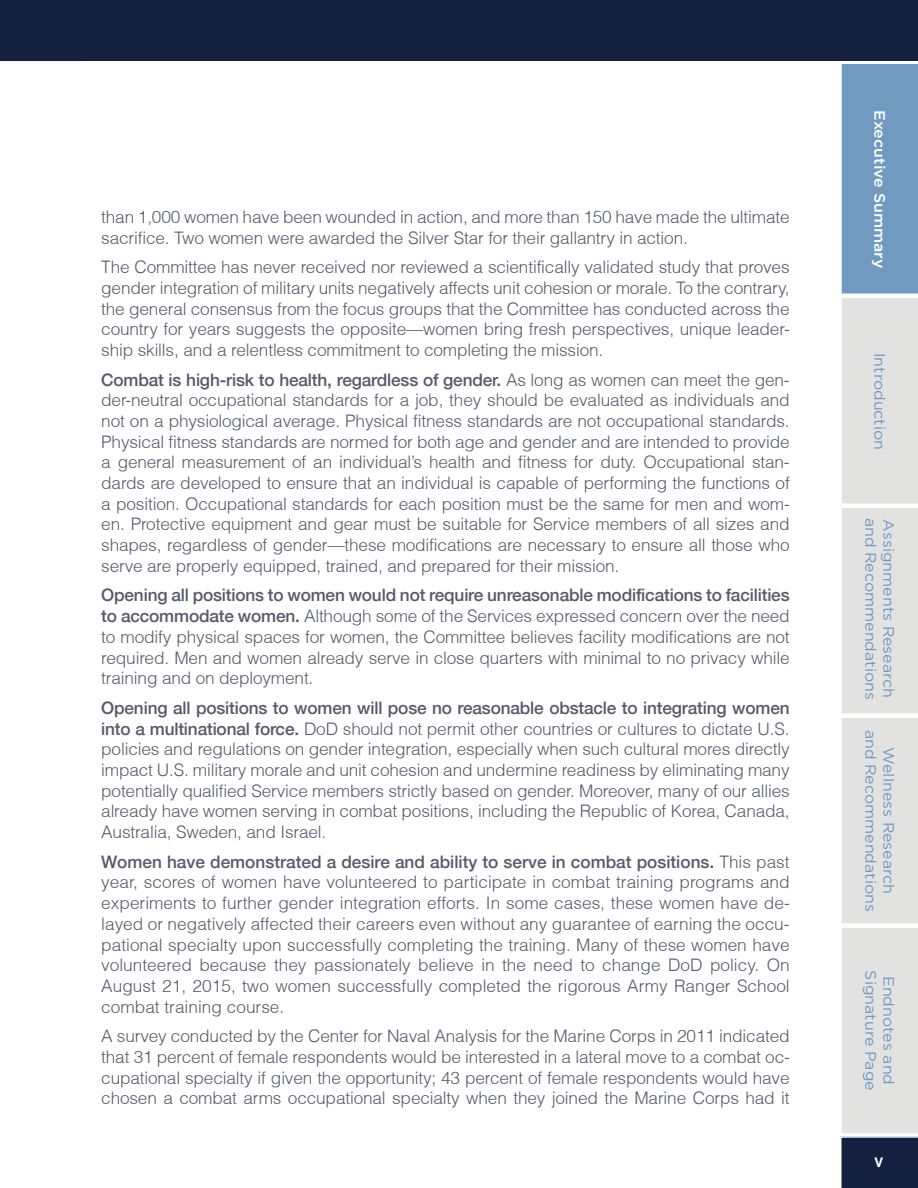
<style>
.page{position:relative;width:918px;height:1188px;background:#fff}
.page>*{position:absolute;margin:0;border:0;box-sizing:border-box;transform-origin:0 0}
.t1{font:500 18px "Gotham Narrow";color:#13203f}
.t2{font:300 17.25px/20.7px "Helvetica";letter-spacing:-.01em;color:#58596c;text-align:justify}
.t3{font:500 17.25px "Helvetica 65";letter-spacing:-.01em;color:#58596c}
.t4{font:15px/18px "Gotham";color:#719ac1;text-align:center;scale:1.06 1}
.t5{font:500 15px "Gotham";color:#fff;scale:1.06 1}
.s1{font-family:"Helvetica";font-weight:300}
.s2{font-family:"Helvetica 65";font-weight:500}
.s3{color:#fff}
</style>
<div class="page">
<svg style="left:840px;top:64px;width:78px;height:1124px;background:#c4cdd5"></svg>
<div style="left:0;top:0;width:918px;height:61px;background:#13203f"></div>
<p class="t2" style="left:101px;top:206px;width:690px">than 1,000 women have been wounded in action, and more than 150 have made the ultimate sacrifice. Two women were awarded the Silver Star for their gallantry in action.</p>
<p class="t2" style="left:101px;top:256px;width:690px">The Committee has never received nor reviewed a scientifically validated study that proves gender integration of military units negatively affects unit cohesion or morale. To the contrary, the general consensus from the focus groups that the Committee has conducted across the country for years suggests the opposite—women bring fresh perspectives, unique leader&shy;ship skills, and a relentless commitment to completing the mission.</p>
<p class="t3" style="left:101px;top:369px;width:690px">Combat is high-risk to health, regardless of gender. <span class="s1">As long as women can meet the gen-</span></p>
<p class="t2" style="left:101px;top:390px;width:690px">der-neutral occupational standards for a job, they should be evaluated as individuals and not on a physiological average. Physical fitness standards are not occupational standards.<br>Physical fitness standards are normed for both age and gender and are intended to provide a general measurement of an individual’s health and fitness for duty. Occupational stan&shy;dards are developed to ensure that an individual is capable of performing the functions of a position. Occupational standards for each position must be the same for men and wom&shy;en. Protective equipment and gear must be suitable for Service members of all sizes and shapes, regardless of gender—these modifications are necessary to ensure all those who serve are properly equipped, trained, and prepared for their mission.</p>
<p class="t3" style="left:101px;top:585px;width:690px">Opening all positions to women would not require unreasonable modifications to facilities</p>
<p class="t2" style="left:101px;top:606px;width:690px"><span class="s2">to accommodate women.</span> Although some of the Services expressed concern over the need to modify physical spaces for women, the Committee believes facility modifications are not required. Men and women already serve in close quarters with minimal to no privacy while training and on deployment.</p>
<p class="t3" style="left:101px;top:697px;width:690px">Opening all positions to women will pose no reasonable obstacle to integrating women</p>
<p class="t2" style="left:101px;top:718px;width:690px"><span class="s2">into a multinational force.</span> DoD should not permit other countries or cultures to dictate U.S. policies and regulations on gender integration, especially when such cultural mores directly impact U.S. military morale and unit cohesion and undermine readiness by eliminating many potentially qualified Service members strictly based on gender. Moreover, many of our allies already have women serving in combat positions, including the Republic of Korea, Canada, Australia, Sweden, and Israel.</p>
<p class="t3" style="left:101px;top:851px;width:690px">Women have demonstrated a desire and ability to serve in combat positions. <span class="s1">This past</span></p>
<p class="t2" style="left:101px;top:872px;width:690px">year, scores of women have volunteered to participate in combat training programs and experiments to further gender integration efforts. In some cases, these women have de&shy;layed or negatively affected their careers even without any guarantee of earning the occu&shy;pational specialty upon successfully completing the training. Many of these women have volunteered because they passionately believe in the need to change DoD policy. On August 21, 2015, two women successfully completed the rigorous Army Ranger School combat training course.</p>
<p class="t2" style="left:101px;top:1026px;width:690px">A survey conducted by the Center for Naval Analysis for the Marine Corps in 2011 indicated that 31 percent of female respondents would be interested in a lateral move to a combat oc&shy;cupational specialty if given the opportunity; 43 percent of female respondents would have chosen a combat arms occupational specialty when they joined the Marine Corps had it</p>
<p class="t5" style="left:888px;top:110px;width:151px;rotate:90deg">Executive Summary</p>
<p class="t4" style="left:889px;top:353px;width:93px;rotate:90deg">Introduction</p>
<p class="t4" style="left:880px;top:518px;width:173px;rotate:90deg">and Recommendations</p>
<p class="t4" style="left:898px;top:519px;width:170px;rotate:90deg">Assignments Research</p>
<p class="t4" style="left:898px;top:730px;width:173px;rotate:90deg">Wellness Research<br>and Recommendations</p>
<p class="t4" style="left:898px;top:970px;width:115px;rotate:90deg">Endnotes and<br>Signature Page</p>
<p class="t1" style="left:866px;top:1149px;width:19px">v<span class="s3">v</span></p>
</div>
